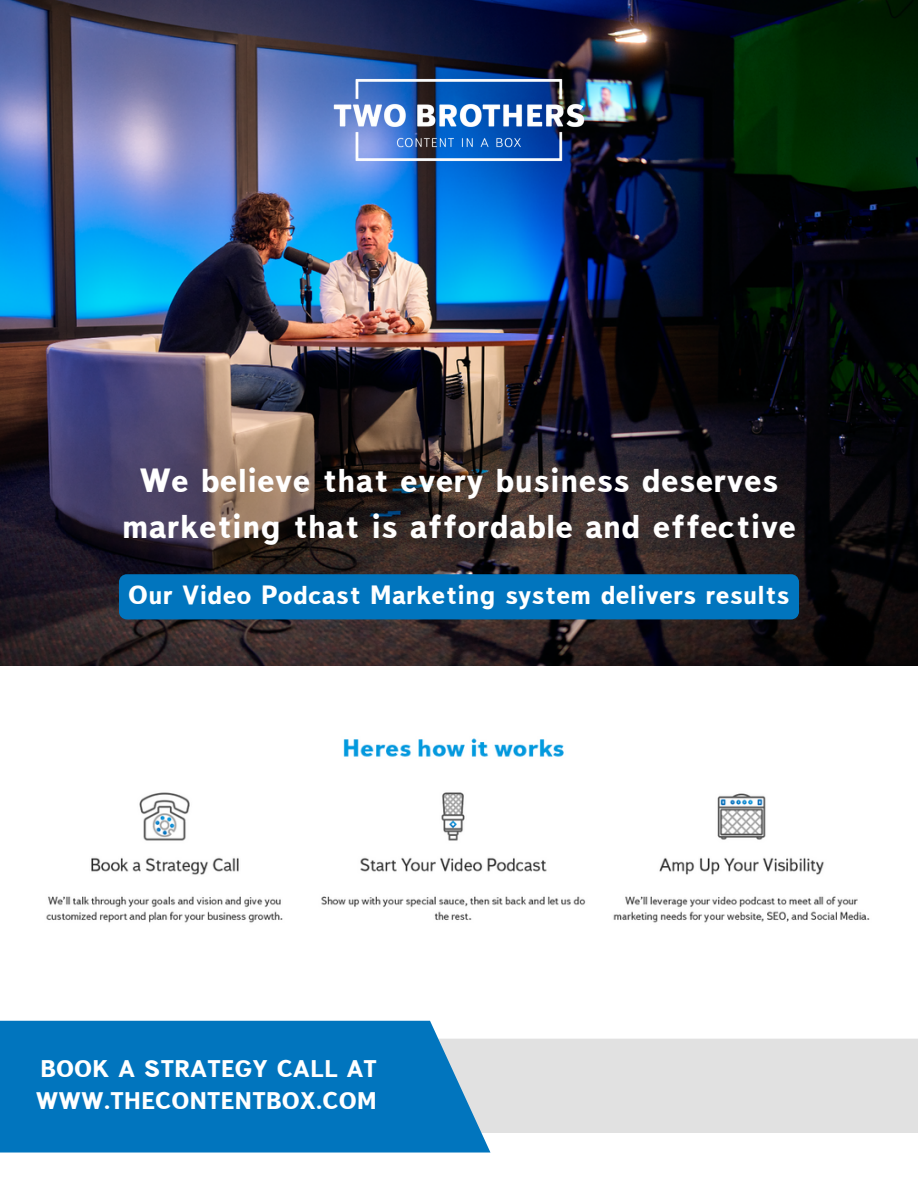
<style>
.page{position:relative;width:918px;height:1188px;background:#fff}
.page>*{position:absolute;margin:0;border:0;box-sizing:border-box;transform-origin:0 0}
.t1{font:700 33.6px/46.2px "Text";color:#fff;text-align:center}
.t2{font:700 26.4px "Text";color:#fff}
.t3{font:700 24px/32.7px "Text";color:#fff}
</style>
<div class="page">
<img style="left:0;top:0;width:918px;height:666px">
<div style="left:119px;top:574px;width:680px;height:45px;background:#0175be"></div>
<div style="left:490px;top:1039px;width:428px;height:94px;background:#e1e1e1"></div>
<div style="left:0;top:1021px;width:490px;height:132px;background:#0175be"></div>
<img style="left:46px;top:738px;width:824px;height:185px">
<img style="left:312px;top:57px;width:294px;height:125px">
<p class="t1" style="left:122px;top:459px;width:676px">We believe that every business deserves marketing that is affordable and effective</p>
<p class="t2" style="left:128px;top:583px;width:663px">Our Video Podcast Marketing system delivers results</p>
<p class="t3" style="left:36px;top:1053px;width:343px">BOOK A STRATEGY CALL AT<br>WWW.THECONTENTBOX.COM</p>
</div>
